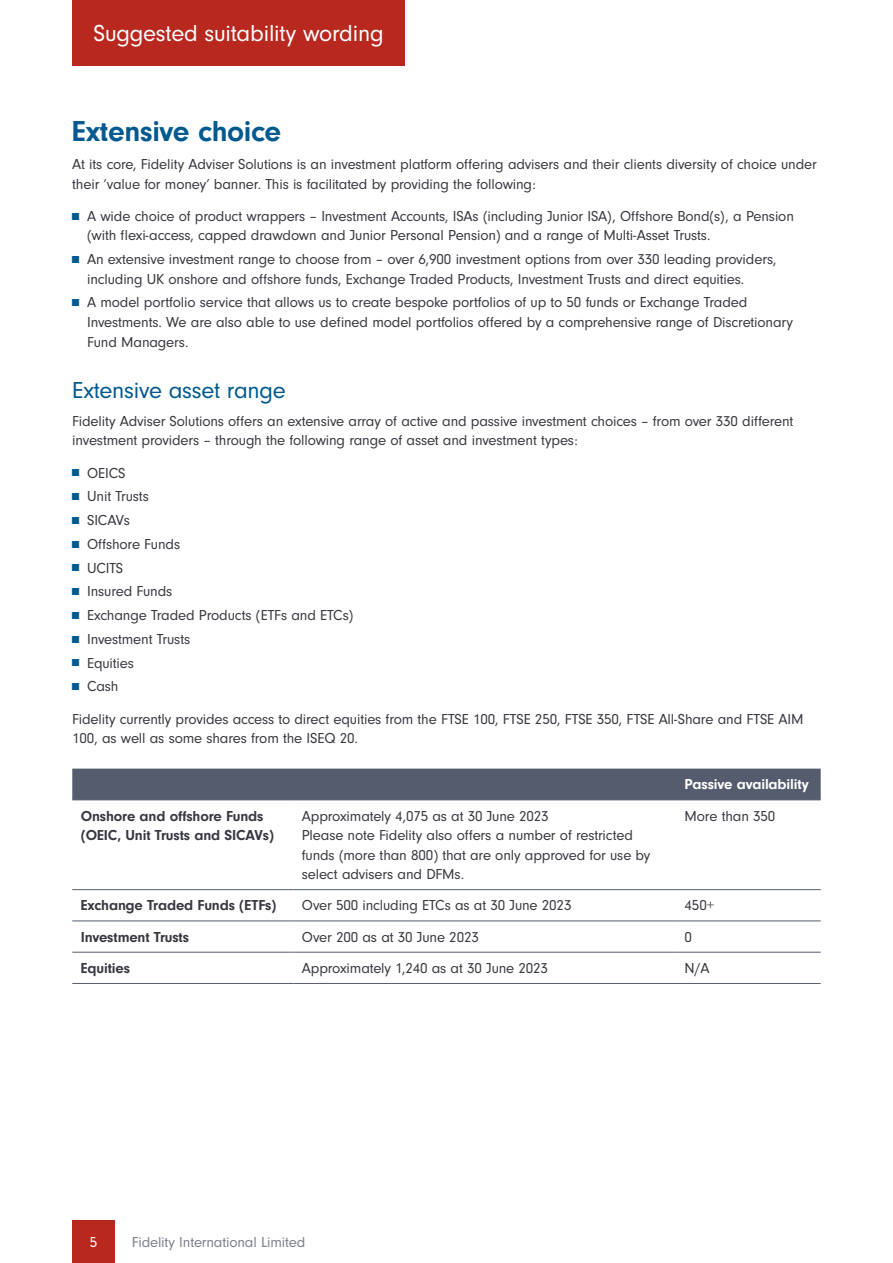
<style>
.page{position:relative;width:893px;height:1263px;background:#fff}
.page>*{position:absolute;margin:0;border:0;box-sizing:border-box;transform-origin:0 0}
.t1{font:700 30px "Neuzeit Gro";letter-spacing:-.01em;color:#00598f}
.t2{font:24px "Neuzeit Gro";letter-spacing:-.01em;color:#fff}
.t3{font:24px "Neuzeit Gro";letter-spacing:-.01em;color:#00598f}
.t4{font:15px/19.5px "Neuzeit Gro";letter-spacing:-.01em;color:#383941}
.t5{font:700 15px/19.5px "Neuzeit Gro";letter-spacing:-.01em;color:#383941}
.t6{font:15px "Neuzeit Gro";letter-spacing:-.01em;color:#7b7f8c}
.t7{font:700 15px "Neuzeit Gro";letter-spacing:-.01em;color:#fff}
.t8{font:15px "Neuzeit Gro";color:#fff}
.s1{font-size:10.5px;color:#00598f}
</style>
<div class="page">
<div style="left:72px;top:0;width:333px;height:66px;background:#b8281f"></div>
<div style="left:72px;top:1220px;width:43px;height:43px;background:#b8281f"></div>
<div style="left:72px;top:769px;width:749px;height:31px;background:#555c6e"></div>
<hr style="left:72px;top:889px;width:221px;height:1px;background:#555c6e">
<hr style="left:293px;top:889px;width:383px;height:1px;background:#555c6e">
<hr style="left:676px;top:889px;width:145px;height:1px;background:#555c6e">
<hr style="left:72px;top:921px;width:221px;height:1px;background:#555c6e">
<hr style="left:293px;top:921px;width:383px;height:1px;background:#555c6e">
<hr style="left:676px;top:921px;width:145px;height:1px;background:#555c6e">
<hr style="left:72px;top:952px;width:221px;height:1px;background:#555c6e">
<hr style="left:293px;top:952px;width:383px;height:1px;background:#555c6e">
<hr style="left:676px;top:952px;width:145px;height:1px;background:#555c6e">
<hr style="left:72px;top:983px;width:221px;height:1px;background:#555c6e">
<hr style="left:293px;top:983px;width:383px;height:1px;background:#555c6e">
<hr style="left:676px;top:983px;width:145px;height:1px;background:#555c6e">
<hr style="left:72px;top:800px;width:221px;height:1px;background:#555c6e">
<hr style="left:293px;top:800px;width:383px;height:1px;background:#555c6e">
<hr style="left:676px;top:800px;width:145px;height:1px;background:#555c6e">
<h2 class="t2" style="left:94px;top:20px;width:292px">Suggested suitability wording</h2>
<h1 class="t1" style="left:72px;top:115px;width:210px">Extensive choice</h1>
<p class="t4" style="left:72px;top:155px;width:746px">At its core, Fidelity Adviser Solutions is an investment platform offering advisers and their clients diversity of choice under their ‘value for money’ banner. This is facilitated by providing the following:</p>
<p class="t4" style="left:87px;top:207px;width:708px;text-indent:-15px"><span class="s1">■</span> A wide choice of product wrappers – Investment Accounts, ISAs (including Junior ISA), Offshore Bond(s), a Pension (with flexi-access, capped drawdown and Junior Personal Pension) and a range of Multi-Asset Trusts.</p>
<p class="t4" style="left:87px;top:250px;width:691px;text-indent:-15px"><span class="s1">■</span> An extensive investment range to choose from – over 6,900 investment options from over 330 leading providers, including UK onshore and offshore funds, Exchange Traded Products, Investment Trusts and direct equities.</p>
<p class="t4" style="left:87px;top:293px;width:707px;text-indent:-15px"><span class="s1">■</span> A model portfolio service that allows us to create bespoke portfolios of up to 50 funds or Exchange Traded<br>Investments. We are also able to use defined model portfolios offered by a comprehensive range of Discretionary<br>Fund Managers.</p>
<h2 class="t3" style="left:72px;top:377px;width:215px">Extensive asset range</h2>
<p class="t4" style="left:72px;top:411px;width:723px">Fidelity Adviser Solutions offers an extensive array of active and passive investment choices – from over 330 different investment providers – through the following range of asset and investment types:</p>
<p class="t4" style="left:72px;top:463px;width:55px"><span class="s1">■</span> OEICS</p>
<p class="t4" style="left:72px;top:487px;width:78px"><span class="s1">■</span> Unit Trusts</p>
<p class="t4" style="left:72px;top:511px;width:59px"><span class="s1">■</span> SICAVs</p>
<p class="t4" style="left:72px;top:534px;width:109px"><span class="s1">■</span> Offshore Funds</p>
<p class="t4" style="left:72px;top:558px;width:53px"><span class="s1">■</span> UCITS</p>
<p class="t4" style="left:72px;top:582px;width:102px"><span class="s1">■</span> Insured Funds</p>
<p class="t4" style="left:72px;top:606px;width:283px"><span class="s1">■</span> Exchange Traded Products (ETFs and ETCs)</p>
<p class="t4" style="left:72px;top:629px;width:119px"><span class="s1">■</span> Investment Trusts</p>
<p class="t4" style="left:72px;top:653px;width:63px"><span class="s1">■</span> Equities</p>
<p class="t4" style="left:72px;top:670px;width:733px;line-height:32.2px"><span class="s1">■</span> Cash<br>Fidelity currently provides access to direct equities from the FTSE 100, FTSE 250, FTSE 350, FTSE All-Share and FTSE AIM</p>
<p class="t4" style="left:72px;top:729px;width:287px">100, as well as some shares from the ISEQ 20.</p>
<p class="t7" style="left:685px;top:776px;width:126px">Passive availability</p>
<p class="t5" style="left:81px;top:806px;width:195px">Onshore and offshore Funds (OEIC, Unit Trusts and SICAVs)</p>
<p class="t4" style="left:302px;top:806px;width:350px">Approximately 4,075 as at 30 June 2023<br>Please note Fidelity also offers a number of restricted funds (more than 800) that are only approved for use by select advisers and DFMs.</p>
<p class="t4" style="left:685px;top:806px;width:92px">More than 350</p>
<p class="t5" style="left:81px;top:896px;width:197px">Exchange Traded Funds (ETFs)</p>
<p class="t4" style="left:302px;top:896px;width:271px">Over 500 including ETCs as at 30 June 2023</p>
<p class="t4" style="left:685px;top:896px;width:31px">450+</p>
<p class="t5" style="left:81px;top:927px;width:110px">Investment Trusts</p>
<p class="t4" style="left:302px;top:927px;width:178px">Over 200 as at 30 June 2023</p>
<p class="t4" style="left:685px;top:927px;width:9px">0</p>
<p class="t5" style="left:81px;top:958px;width:51px">Equities</p>
<p class="t4" style="left:302px;top:958px;width:248px">Approximately 1,240 as at 30 June 2023</p>
<p class="t4" style="left:685px;top:958px;width:26px">N/A</p>
<p class="t8" style="left:90px;top:1234px;width:9px">5</p>
<p class="t6" style="left:132px;top:1234px;width:175px">Fidelity International Limited</p>
</div>
